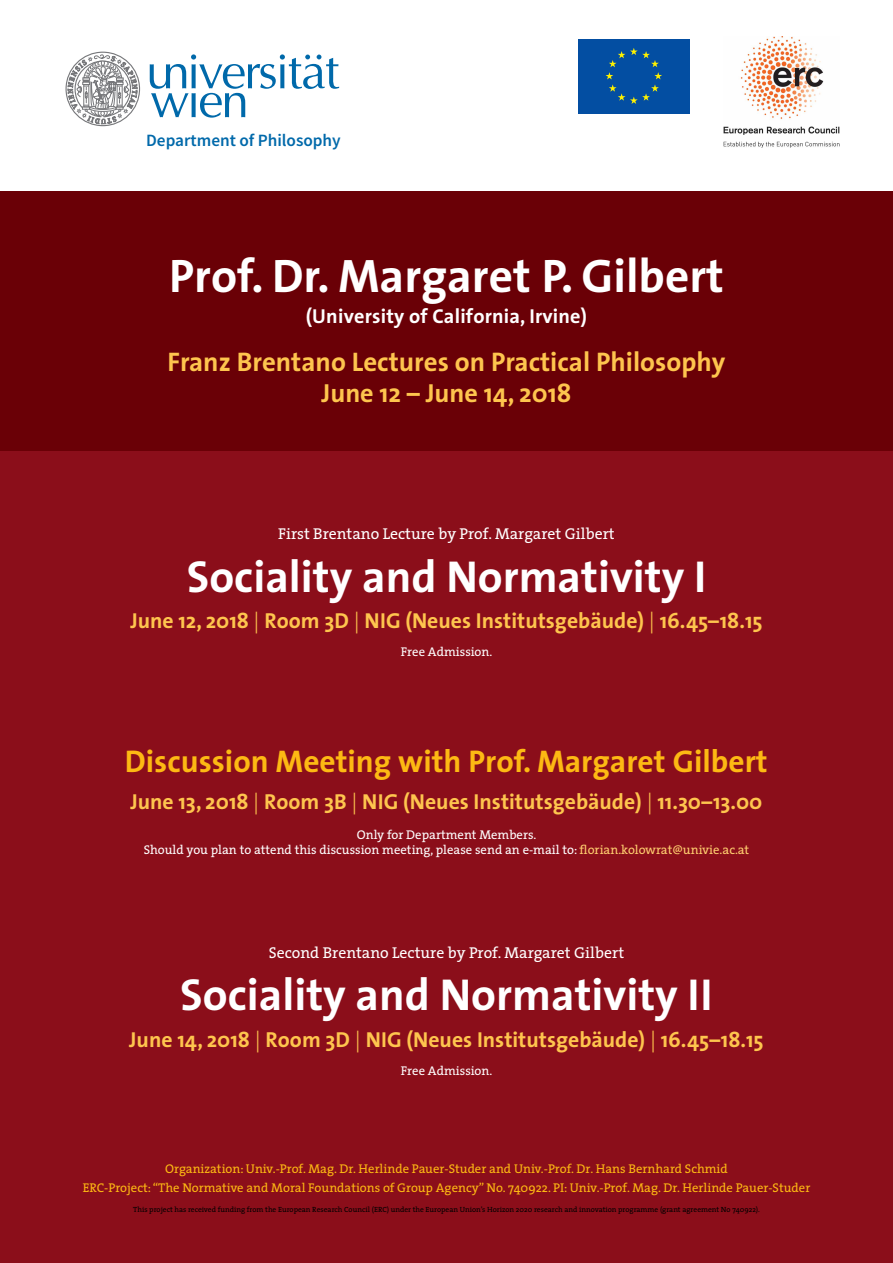
<style>
.page{position:relative;width:893px;height:1263px;background:#fff}
.page>*{position:absolute;margin:0;border:0;box-sizing:border-box;transform-origin:0 0}
.t1{font:700 47.25px "The Sans";color:#fff}
.t2{font:700 45px "The Sans";color:#fff}
.t3{font:700 31.5px "The Sans";color:#fdb913}
.t4{font:700 27px "The Sans";color:#fec54e}
.t5{font:700 26.25px "The Sans";color:#fec54e}
.t6{font:700 21.75px "The Sans";color:#fec54e}
.t7{font:700 20.25px "The Sans";letter-spacing:.01em;color:#fff}
.t8{font:600 17.25px "Source Sans Pro";color:#0069aa}
.t9{font:15.75px "The Serif";color:#fff}
.t10{font:12.67px/19.5px "The Serif";color:#fdb913;text-align:center}
.t11{font:12.67px/15.2px "The Serif";color:#fff;text-align:center}
.t12{font:7.5px "The Serif";color:#000}
.s1{font-weight:300}
.s2{color:#ffce6f}
</style>
<div class="page">
<div style="left:0;top:192px;width:893px;height:1071px;background:#8b0e1a"></div>
<div style="left:0;top:191px;width:893px;height:260px;background:#6a0006"></div>
<svg style="left:150px;top:54px;width:189px;height:64px"></svg>
<svg style="left:65px;top:51px;width:76px;height:76px"></svg>
<svg style="left:578px;top:113px;width:112px;height:1px"></svg>
<div style="left:578px;top:39px;width:112px;height:74px;background:#034ea2"></div>
<svg style="left:606px;top:48px;width:56px;height:56px"></svg>
<img style="left:723px;top:37px;width:117px;height:111px">
<h3 class="t8" style="left:146px;top:129px;width:196px">Department of Philosophy</h3>
<h1 class="t1" style="left:169px;top:236px;width:556px">Prof. Dr. Margaret P. Gilbert</h1>
<h3 class="t7" style="left:306px;top:300px;width:283px">(University of California, Irvine)</h3>
<h3 class="t4" style="left:167px;top:339px;width:559px">Franz Brentano Lectures on Practical Philosophy</h3>
<h3 class="t5" style="left:322px;top:371px;width:251px">June 12 – June 14, 2018</h3>
<p class="t9" style="left:278px;top:521px;width:338px">First Brentano Lecture by Prof. Margaret Gilbert</p>
<h2 class="t2" style="left:187px;top:539px;width:521px">Sociality and Normativity I</h2>
<h3 class="t6" style="left:130px;top:603px;width:634px">June 12, 2018 <span class="s1">|</span> Room 3D <span class="s1">|</span> NIG (Neues Institutsgebäude) <span class="s1">|</span> 16.45–18.15</h3>
<p class="t11" style="left:401px;top:644px;width:93px">Free Admission.</p>
<h3 class="t3" style="left:125px;top:735px;width:644px">Discussion Meeting with Prof. Margaret Gilbert</h3>
<h3 class="t6" style="left:130px;top:783px;width:634px">June 13, 2018 <span class="s1">|</span> Room 3B <span class="s1">|</span> NIG (Neues Institutsgebäude) <span class="s1">|</span> 11.30–13.00</h3>
<p class="t11" style="left:144px;top:827px;width:607px">Only for Department Members.<br>Should you plan to attend this discussion meeting, please send an e-mail to: <span class="s2">florian.kolowrat@univie.ac.at</span></p>
<p class="t9" style="left:269px;top:939px;width:357px">Second Brentano Lecture by Prof. Margaret Gilbert</p>
<h2 class="t2" style="left:180px;top:957px;width:534px">Sociality and Normativity II</h2>
<h3 class="t6" style="left:129px;top:1021px;width:636px">June 14, 2018 <span class="s1">|</span> Room 3D <span class="s1">|</span> NIG (Neues Institutsgebäude) <span class="s1">|</span> 16.45–18.15</h3>
<p class="t11" style="left:401px;top:1063px;width:93px">Free Admission.</p>
<p class="t10" style="left:83px;top:1158px;width:729px">Organization: Univ.-Prof. Mag. Dr. Herlinde Pauer-Studer and Univ.-Prof. Dr. Hans Bernhard Schmid<br>ERC-Project: “The Normative and Moral Foundations of Group Agency” No. 740922. PI: Univ.-Prof. Mag. Dr. Herlinde Pauer-Studer</p>
<p class="t12" style="left:133px;top:1203px;width:628px">This project has received funding from the European Research Council (ERC) under the European Union’s Horizon 2020 research and innovation programme (grant agreement No 740922).</p>
</div>
